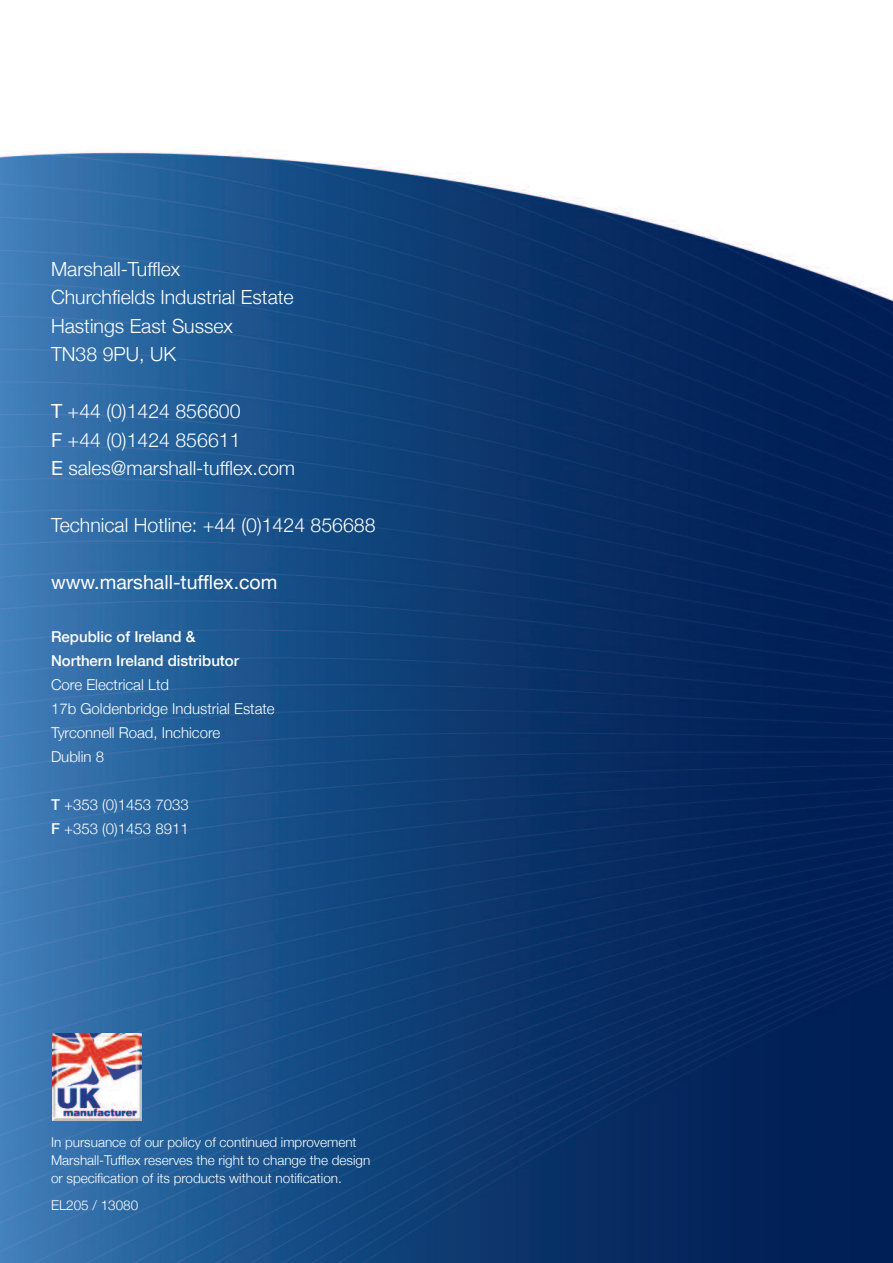
<style>
.page{position:relative;width:893px;height:1263px;background:#fff}
.page>*{position:absolute;margin:0;border:0;box-sizing:border-box;transform-origin:0 0}
.t1{font:300 19.5px/28.5px "Helvetica Neue";color:#fff}
.t2{font:19.5px "Helvetica Neue";color:#fff}
.t3{font:300 15px/24px "Helvetica Neue";color:#fff}
.t4{font:500 15px/24px "Helvetica Neue";color:#fff}
.t5{font:300 13.5px/18px "Helvetica Neue";color:#fff}
.s1{font-weight:400}
.s2{font-weight:500}
</style>
<div class="page">
<img style="left:0;top:152px;width:893px;height:1111px">
<img style="left:52px;top:1033px;width:90px;height:88px">
<p class="t1" style="left:51px;top:254px;width:244px">Marshall-Tufflex<br>Churchfields Industrial Estate<br>Hastings East Sussex<br>TN38 9PU, UK</p>
<p class="t1" style="left:51px;top:397px;width:246px"><span class="s1">T</span> +44 (0)1424 856600<br><span class="s1">F</span> +44 (0)1424 856611<br><span class="s1">E</span> sales@marshall-tufflex.com</p>
<p class="t1" style="left:51px;top:511px;width:326px">Technical Hotline: +44 (0)1424 856688</p>
<p class="t2" style="left:51px;top:571px;width:228px">www.marshall-tufflex.com</p>
<p class="t4" style="left:51px;top:624px;width:190px">Republic of Ireland &amp;<br>Northern Ireland distributor</p>
<p class="t3" style="left:51px;top:672px;width:225px">Core Electrical Ltd<br>17b Goldenbridge Industrial Estate<br>Tyrconnell Road, Inchicore<br>Dublin 8</p>
<p class="t3" style="left:51px;top:792px;width:139px"><span class="s2">T</span> +353 (0)1453 7033<br><span class="s2">F</span> +353 (0)1453 8911</p>
<p class="t5" style="left:51px;top:1133px;width:321px">In pursuance of our policy of continued improvement<br>Marshall-Tufflex reserves the right to change the design or specification of its products without notification.</p>
<p class="t5" style="left:51px;top:1196px;width:89px">EL205 / 13080</p>
</div>
